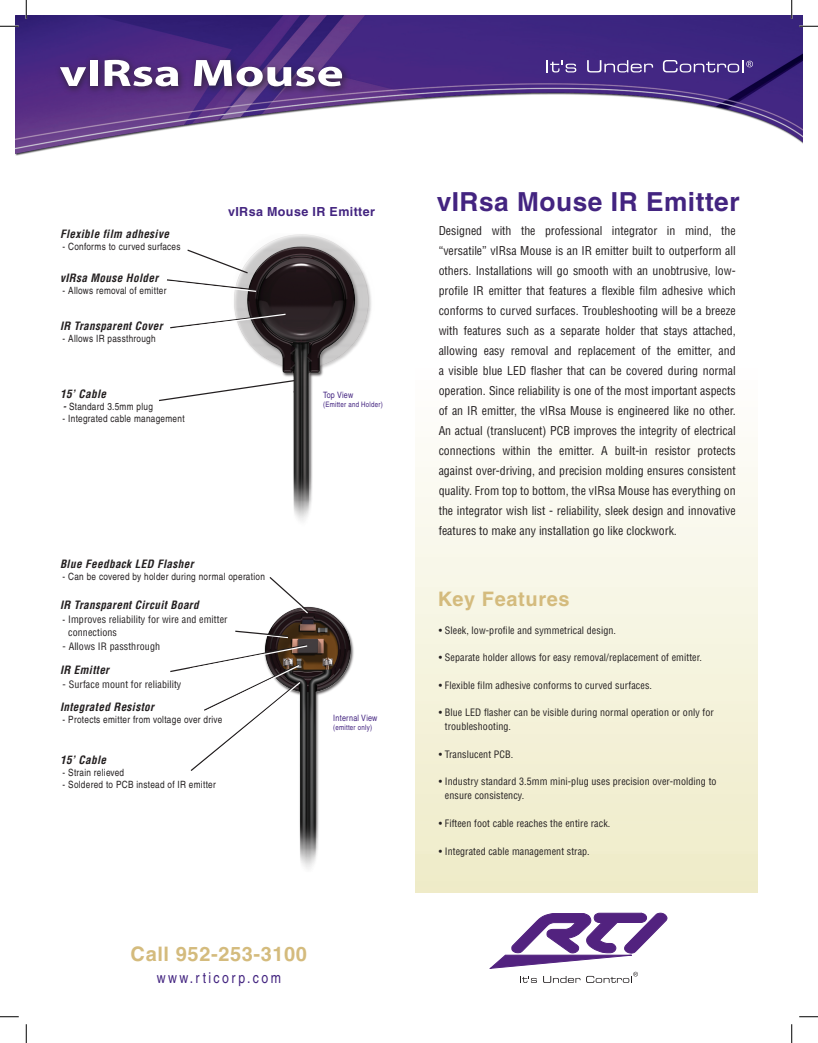
<style>
.page{position:relative;width:818px;height:1043px;background:#fff}
.page>*{position:absolute;margin:0;border:0;box-sizing:border-box;transform-origin:0 0}
.t1{font:700 38.5px "Myriad";color:#fff;scale:1.33 1}
.t2{font:700 26.25px "Helvetica";letter-spacing:.02em;color:#432480}
.t3{font:700 20px "Helvetica";letter-spacing:.03em;color:#d4bb7d}
.t4{font:condensed 15px "Helvetica";letter-spacing:.16em;color:#432480}
.t5{font:700 12.5px "Helvetica";letter-spacing:.03em;color:#432480}
.t6{font:condensed 11.88px/20px "Helvetica";color:#231f20;text-align:justify}
.t7{font:italic 700 condensed 11.25px "Helvetica";letter-spacing:.03em;color:#231f20}
.t8{font:condensed 10px/13.8px "Helvetica";letter-spacing:.01em;color:#231f20}
.t9{font:condensed 10px "Helvetica";letter-spacing:.03em;color:#231f20}
.t10{font:condensed 8.75px "Helvetica";letter-spacing:.03em;color:#432480}
.t11{font:condensed 7.5px "Helvetica";letter-spacing:.03em;color:#432480}
.s1{font-weight:700;font-style:italic}
.s2{font-style:inherit}
</style>
<div class="page">
<img style="left:15px;top:15px;width:787px;height:141px">
<div style="left:416px;top:128px;width:342px;height:764px;background:linear-gradient(to bottom,#fff,#f0edcc)"></div>
<img style="left:234px;top:234px;width:137px;height:287px">
<svg style="left:489px;top:912px;width:178px;height:70px"></svg>
<div style="left:55px;top:53px;width:296px;height:43px;background:#231f20;opacity:.75"></div>
<svg style="left:546px;top:60px;width:30px;height:12px"></svg>
<svg style="left:587px;top:60px;width:66px;height:12px"></svg>
<svg style="left:662px;top:60px;width:90px;height:12px"></svg>
<img style="left:270px;top:606px;width:84px;height:263px">
<svg style="left:159px;top:379px;width:137px;height:23px"></svg>
<svg style="left:170px;top:312px;width:117px;height:18px"></svg>
<svg style="left:167px;top:248px;width:90px;height:45px"></svg>
<svg style="left:170px;top:630px;width:138px;height:142px"></svg>
<svg style="left:269px;top:577px;width:41px;height:37px"></svg>
<svg style="left:0;top:25px;width:19px;height:2px"></svg>
<svg style="left:799px;top:25px;width:19px;height:2px"></svg>
<svg style="left:0;top:1016px;width:19px;height:1px"></svg>
<svg style="left:799px;top:1016px;width:19px;height:1px"></svg>
<svg style="left:25px;top:0;width:2px;height:19px"></svg>
<svg style="left:25px;top:1024px;width:2px;height:18px"></svg>
<svg style="left:790px;top:0;width:2px;height:19px"></svg>
<svg style="left:791px;top:1024px;width:1px;height:18px"></svg>
<h1 class="t1" style="left:59px;top:53px;width:215px">vIRsa Mouse</h1>
<p class="t7" style="left:60px;top:227px;width:110px">Flexible film adhesive</p>
<p class="t9" style="left:63px;top:241px;width:119px">- Conforms to curved surfaces</p>
<p class="t7" style="left:60px;top:271px;width:100px">vIRsa Mouse Holder</p>
<p class="t9" style="left:63px;top:285px;width:105px">- Allows removal of emitter</p>
<p class="t7" style="left:60px;top:318px;width:104px">IR Transparent Cover</p>
<p class="t9" style="left:63px;top:332px;width:95px">- Allows IR passthrough</p>
<p class="t7" style="left:60px;top:387px;width:48px">15’ Cable</p>
<p class="t9" style="left:63px;top:400px;width:92px"><span class="s1">-</span> Standard 3.5mm plug</p>
<p class="t9" style="left:63px;top:412px;width:123px">- Integrated cable management</p>
<p class="t5" style="left:228px;top:204px;width:148px">vIRsa Mouse IR Emitter</p>
<p class="t10" style="left:323px;top:390px;width:32px">Top View</p>
<p class="t11" style="left:323px;top:400px;width:61px">(Emitter and Holder)</p>
<p class="t7" style="left:60px;top:557px;width:135px">Blue Feedback LED Flasher</p>
<p class="t9" style="left:63px;top:571px;width:204px">- Can be covered by holder during normal operation</p>
<p class="t7" style="left:60px;top:597px;width:140px">IR Transparent Circuit Board</p>
<p class="t8" style="left:68px;top:612px;width:161px;text-indent:-6px"><span class="s2">-</span> Improves reliability for wire and emitter connections</p>
<p class="t8" style="left:63px;top:639px;width:99px">- Allows IR passthrough</p>
<p class="t7" style="left:60px;top:663px;width:50px">IR Emitter</p>
<p class="t8" style="left:63px;top:677px;width:120px">- Surface mount for reliability</p>
<p class="t7" style="left:60px;top:699px;width:95px">Integrated Resistor</p>
<p class="t9" style="left:63px;top:713px;width:161px">- Protects emitter from voltage over drive</p>
<p class="t7" style="left:60px;top:752px;width:48px">15’ Cable</p>
<p class="t9" style="left:63px;top:766px;width:63px">- Strain relieved</p>
<p class="t9" style="left:63px;top:778px;width:155px">- Soldered to PCB instead of IR emitter</p>
<p class="t10" style="left:333px;top:713px;width:46px">Internal View</p>
<p class="t11" style="left:333px;top:723px;width:40px">(emitter only)</p>
<h3 class="t3" style="left:131px;top:941px;width:178px">Call 952-253-3100</h3>
<p class="t4" style="left:157px;top:969px;width:126px">www.rticorp.com</p>
<h2 class="t2" style="left:436px;top:185px;width:304px">vIRsa Mouse IR Emitter</h2>
<p class="t6" style="left:438px;top:221px;width:298px">Designed with the professional integrator in mind, the “versatile” vIRsa Mouse is an IR emitter built to outperform all others. Installations will go smooth with an unobtrusive, low&shy;profile IR emitter that features a flexible film adhesive which conforms to curved surfaces. Troubleshooting will be a breeze with features such as a separate holder that stays attached, allowing easy removal and replacement of the emitter, and a visible blue LED flasher that can be covered during normal operation. Since reliability is one of the most important aspects of an IR emitter, the vIRsa Mouse is engineered like no other.<br>An actual (translucent) PCB improves the integrity of electrical connections within the emitter. A built-in resistor protects against over-driving, and precision molding ensures consistent quality. From top to bottom, the vIRsa Mouse has everything on the integrator wish list - reliability, sleek design and innovative features to make any installation go like clockwork.</p>
<h3 class="t3" style="left:438px;top:586px;width:133px">Key Features</h3>
<p class="t8" style="left:439px;top:623px;width:179px">• Sleek, low-profile and symmetrical design.</p>
<p class="t8" style="left:439px;top:651px;width:265px">• Separate holder allows for easy removal/replacement of emitter.</p>
<p class="t8" style="left:439px;top:678px;width:215px">• Flexible film adhesive conforms to curved surfaces.</p>
<p class="t8" style="left:445px;top:706px;width:270px;text-indent:-6px">• Blue LED flasher can be visible during normal operation or only for troubleshooting.</p>
<p class="t8" style="left:439px;top:747px;width:76px">• Translucent PCB.</p>
<p class="t8" style="left:445px;top:774px;width:273px;text-indent:-6px">• Industry standard 3.5mm mini-plug uses precision over-molding to ensure consistency.</p>
<p class="t8" style="left:439px;top:816px;width:173px">• Fifteen foot cable reaches the entire rack.</p>
<p class="t8" style="left:439px;top:844px;width:152px">• Integrated cable management strap.</p>
</div>
